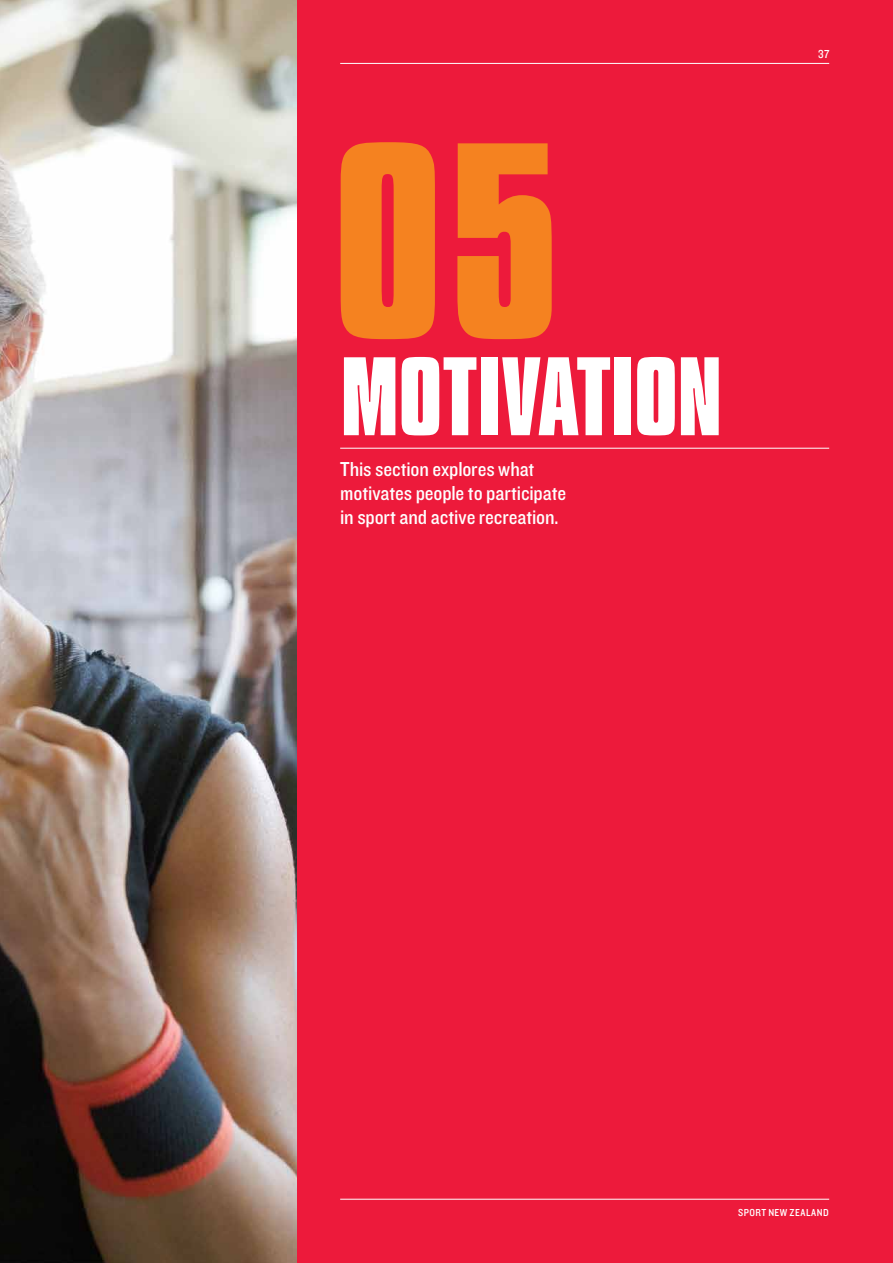
<style>
.page{position:relative;width:893px;height:1263px;background:#fff}
.page>*{position:absolute;margin:0;border:0;box-sizing:border-box;transform-origin:0 0}
.t1{font:292.65px "Compacta Bld";color:#f58220}
.t2{font:117px "Compacta Bld";letter-spacing:-.005em;color:#fff}
.t3{font:21px/24px "Knockout HTF30 Junior Welterwt";letter-spacing:-.005em;color:#fff}
.t4{font:12px "Knockout HTF30 Junior Welterwt";color:#fff}
.t5{font:10.5px "Knockout HTF30 Junior Welterwt";letter-spacing:.045em;color:#fff}
</style>
<div class="page">
<img style="left:0;top:0;width:298px;height:1263px">
<div style="left:298px;top:0;width:595px;height:1263px;background:#ed1a3b"></div>
<hr style="left:340px;top:1199px;width:489px;height:1px;background:#fff">
<hr style="left:340px;top:448px;width:489px;height:1px;background:#fff">
<hr style="left:340px;top:63px;width:489px;height:1px;background:#fff">
<h1 class="t1" style="left:333px;top:46px;width:227px">05</h1>
<h2 class="t2" style="left:340px;top:318px;width:384px">MOTIVATION</h2>
<p class="t3" style="left:340px;top:458px;width:228px">This section explores what motivates people to participate in sport and active recreation.</p>
<p class="t4" style="left:818px;top:47px;width:12px">37</p>
<p class="t5" style="left:738px;top:1206px;width:92px">SPORT NEW ZEALAND</p>
</div>
